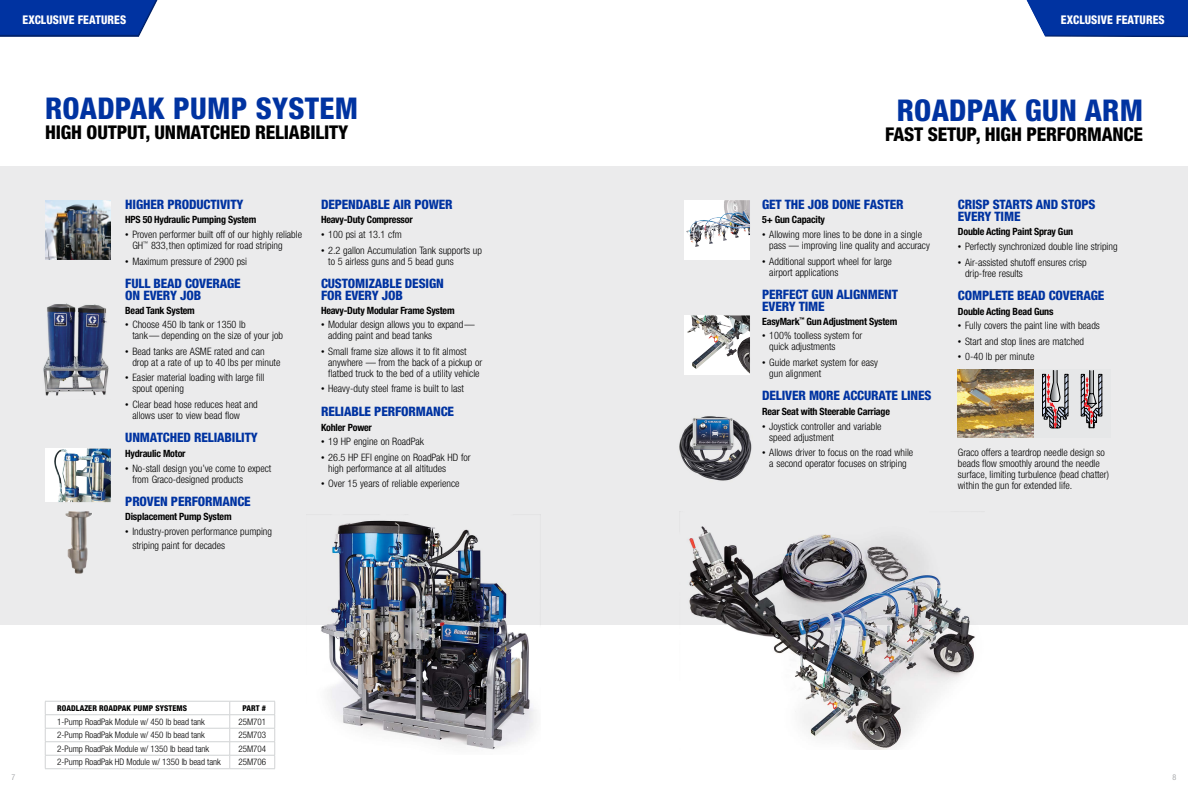
<style>
.page{position:relative;width:1188px;height:792px;background:#fff}
.page>*{position:absolute;margin:0;border:0;box-sizing:border-box;transform-origin:0 0}
.t1{font:800 condensed 30px "Helvetica Neue LTW1 G";letter-spacing:.01em;color:#0033a1}
.t2{font:800 condensed 19px "Helvetica Neue LTW1 G";letter-spacing:-.01em;color:#000}
.t3{font:800 condensed 13px/12px "Helvetica Neue LTW1 G";letter-spacing:-.01em;color:#0033a1}
.t4{font:800 condensed 12px "Helvetica Neue LTW1 G";letter-spacing:.01em;color:#fff;scale:.96 1}
.Text{font:300 condensed 10.2px/11px "Helvetica Neue LTW1 G";color:#000}
.t5{font:700 condensed 10px "Helvetica Neue LTW1 G";letter-spacing:-.02em;color:#000}
.t6{font:300 condensed 9px "Helvetica Neue LTW1 G";color:#000}
.t7{font:800 condensed 8px "Helvetica Neue LTW1 G";letter-spacing:.01em;color:#000}
.t8{font:300 condensed 8px "Helvetica Neue LTW1 G";color:#939598}
.s1{font-family:"Helvetica Neue LT Std";font-size:7px}
</style>
<div class="page">
<div style="left:0;top:166px;width:1188px;height:459px;background:#ebebec"></div>
<div style="left:0;top:0;width:170px;height:37px;background:#000;opacity:.5"></div>
<img style="left:321px;top:520px;width:215px;height:230px">
<img style="left:322px;top:522px;width:198px;height:162px">
<hr style="left:45px;top:701px;width:185px;height:1px;background:#d1d3d4">
<hr style="left:230px;top:701px;width:45px;height:1px;background:#d1d3d4">
<hr style="left:45px;top:714px;width:185px;height:1px;background:#d1d3d4">
<hr style="left:230px;top:714px;width:45px;height:1px;background:#d1d3d4">
<hr style="left:45px;top:728px;width:185px;height:1px;background:#d1d3d4">
<hr style="left:230px;top:728px;width:45px;height:1px;background:#d1d3d4">
<hr style="left:45px;top:741px;width:185px;height:1px;background:#d1d3d4">
<hr style="left:230px;top:741px;width:45px;height:1px;background:#d1d3d4">
<hr style="left:45px;top:755px;width:185px;height:1px;background:#d1d3d4">
<svg style="left:45px;top:702px;width:1px;height:66px"></svg>
<hr style="left:230px;top:755px;width:45px;height:1px;background:#d1d3d4">
<svg style="left:230px;top:702px;width:1px;height:66px"></svg>
<svg style="left:274px;top:702px;width:1px;height:66px"></svg>
<hr style="left:45px;top:768px;width:185px;height:1px;background:#d1d3d4">
<hr style="left:230px;top:768px;width:45px;height:1px;background:#d1d3d4">
<div style="left:45px;top:449px;width:66px;height:53px;background:#fff"></div>
<img style="left:54px;top:449px;width:57px;height:53px">
<img style="left:45px;top:200px;width:66px;height:60px">
<img style="left:65px;top:511px;width:27px;height:63px">
<img style="left:701px;top:526px;width:274px;height:223px">
<img style="left:958px;top:369px;width:76px;height:69px">
<div style="left:1034px;top:369px;width:76px;height:69px;background:#e6e7e8"></div>
<svg style="left:1081px;top:370px;width:21px;height:58px"></svg>
<svg style="left:1042px;top:370px;width:26px;height:58px"></svg>
<svg style="left:684px;top:200px;width:66px;height:59px;background:#dcdee1"></svg>
<img style="left:687px;top:200px;width:38px;height:43px">
<svg style="left:684px;top:315px;width:66px;height:60px;background:#c6c5c6"></svg>
<img style="left:687px;top:315px;width:46px;height:21px">
<div style="left:1014px;top:0;width:174px;height:38px;background:#000;opacity:.5"></div>
<img style="left:44px;top:304px;width:64px;height:91px">
<img style="left:680px;top:416px;width:71px;height:64px">
<img style="left:689px;top:528px;width:112px;height:138px">
<p class="t4" style="left:22px;top:12px;width:110px">EXCLUSIVE FEATURES</p>
<p class="t1" style="left:45px;top:90px;width:315px">ROADPAK PUMP SYSTEM</p>
<p class="t2" style="left:45px;top:121px;width:305px">HIGH OUTPUT, UNMATCHED RELIABILITY</p>
<p class="t3" style="left:125px;top:199px;width:120px">HIGHER PRODUCTIVITY</p>
<p class="t5" style="left:125px;top:214px;width:133px">HPS 50 Hydraulic Pumping System</p>
<p class="Text" style="left:132px;top:229px;width:171px;text-indent:-7px"><span class="s1">•</span> Proven performer built off of our highly reliable<br>GH<sup>™</sup> 833, then optimized for road striping</p>
<p class="Text" style="left:125px;top:256px;width:123px"><span class="s1">•</span> Maximum pressure of 2900 psi</p>
<p class="t3" style="left:125px;top:277px;width:117px">FULL BEAD COVERAGE<br>ON EVERY JOB</p>
<p class="t5" style="left:125px;top:304px;width:71px">Bead Tank System</p>
<p class="Text" style="left:132px;top:319px;width:152px;text-indent:-7px"><span class="s1">•</span> Choose 450 lb tank or 1350 lb<br>tank — depending on the size of your job</p>
<p class="Text" style="left:132px;top:346px;width:149px;text-indent:-7px"><span class="s1">•</span> Bead tanks are ASME rated and can drop at a rate of up to 40 lbs per minute</p>
<p class="Text" style="left:132px;top:372px;width:133px;text-indent:-7px"><span class="s1">•</span> Easier material loading with large fill spout opening</p>
<p class="Text" style="left:132px;top:399px;width:127px;text-indent:-7px"><span class="s1">•</span> Clear bead hose reduces heat and allows user to view bead flow</p>
<p class="t3" style="left:125px;top:431px;width:134px">UNMATCHED RELIABILITY</p>
<p class="t5" style="left:125px;top:448px;width:62px">Hydraulic Motor</p>
<p class="Text" style="left:132px;top:463px;width:140px;text-indent:-7px"><span class="s1">•</span> No-stall design you’ve come to expect from Graco-designed products</p>
<p class="t3" style="left:125px;top:495px;width:127px">PROVEN PERFORMANCE</p>
<p class="t5" style="left:125px;top:511px;width:108px">Displacement Pump System</p>
<p class="Text" style="left:132px;top:524px;width:141px;line-height:14.4px;text-indent:-7px"><span class="s1">•</span> Industry-proven performance pumping striping paint for decades</p>
<p class="t3" style="left:321px;top:199px;width:133px">DEPENDABLE AIR POWER</p>
<p class="t5" style="left:321px;top:214px;width:93px">Heavy-Duty Compressor</p>
<p class="Text" style="left:321px;top:229px;width:82px"><span class="s1">•</span> 100 psi at 13.1 cfm</p>
<p class="Text" style="left:328px;top:245px;width:155px;text-indent:-7px"><span class="s1">•</span> 2.2 gallon Accumulation Tank supports up to 5 airless guns and 5 bead guns</p>
<p class="t3" style="left:321px;top:277px;width:124px">CUSTOMIZABLE DESIGN<br>FOR EVERY JOB</p>
<p class="t5" style="left:321px;top:304px;width:135px">Heavy-Duty Modular Frame System</p>
<p class="Text" style="left:328px;top:319px;width:148px;text-indent:-7px"><span class="s1">•</span> Modular design allows you to expand — adding paint and bead tanks</p>
<p class="Text" style="left:328px;top:346px;width:156px;text-indent:-7px"><span class="s1">•</span> Small frame size allows it to fit almost anywhere — from the back of a pickup or flatbed truck to the bed of a utility vehicle</p>
<p class="Text" style="left:321px;top:383px;width:144px"><span class="s1">•</span> Heavy-duty steel frame is built to last</p>
<p class="t3" style="left:321px;top:405px;width:135px">RELIABLE PERFORMANCE</p>
<p class="t5" style="left:321px;top:421px;width:52px">Kohler Power</p>
<p class="Text" style="left:321px;top:436px;width:104px"><span class="s1">•</span> 19 HP engine on RoadPak</p>
<p class="Text" style="left:328px;top:452px;width:144px;text-indent:-7px"><span class="s1">•</span> 26.5 HP EFI engine on RoadPak HD for high performance at all altitudes</p>
<p class="Text" style="left:321px;top:478px;width:140px"><span class="s1">•</span> Over 15 years of reliable experience</p>
<p class="t7" style="left:57px;top:703px;width:131px">ROADLAZER ROADPAK PUMP SYSTEMS</p>
<p class="t7" style="left:242px;top:703px;width:25px">PART #</p>
<p class="t6" style="left:57px;top:716px;width:149px">1-Pump RoadPak Module w/ 450 lb bead tank</p>
<p class="t6" style="left:238px;top:716px;width:29px">25M701</p>
<p class="t6" style="left:57px;top:730px;width:149px">2-Pump RoadPak Module w/ 450 lb bead tank</p>
<p class="t6" style="left:238px;top:730px;width:29px">25M703</p>
<p class="t6" style="left:57px;top:743px;width:154px">2-Pump RoadPak Module w/ 1350 lb bead tank</p>
<p class="t6" style="left:238px;top:743px;width:29px">25M704</p>
<p class="t6" style="left:57px;top:757px;width:165px">2-Pump RoadPak HD Module w/ 1350 lb bead tank</p>
<p class="t6" style="left:238px;top:757px;width:29px">25M706</p>
<p class="t4" style="left:1061px;top:12px;width:110px">EXCLUSIVE FEATURES</p>
<p class="t1" style="left:897px;top:92px;width:248px">ROADPAK GUN ARM</p>
<p class="t2" style="left:885px;top:123px;width:259px">FAST SETUP, HIGH PERFORMANCE</p>
<p class="t3" style="left:762px;top:199px;width:143px">GET THE JOB DONE FASTER</p>
<p class="t5" style="left:762px;top:214px;width:64px">5+ Gun Capacity</p>
<p class="Text" style="left:769px;top:229px;width:162px;text-indent:-7px"><span class="s1">•</span> Allowing more lines to be done in a single pass — improving line quality and accuracy</p>
<p class="Text" style="left:769px;top:256px;width:124px;text-indent:-7px"><span class="s1">•</span> Additional support wheel for large airport applications</p>
<p class="t3" style="left:762px;top:288px;width:137px">PERFECT GUN ALIGNMENT</p>
<p class="t3" style="left:762px;top:300px;width:64px">EVERY TIME</p>
<p class="t5" style="left:762px;top:315px;width:137px">EasyMark<sup>™</sup> Gun Adjustment System</p>
<p class="Text" style="left:769px;top:330px;width:94px;text-indent:-7px"><span class="s1">•</span> 100% toolless system for quick adjustments</p>
<p class="Text" style="left:769px;top:357px;width:110px;text-indent:-7px"><span class="s1">•</span> Guide market system for easy gun alignment</p>
<p class="t3" style="left:762px;top:389px;width:171px">DELIVER MORE ACCURATE LINES</p>
<p class="t5" style="left:762px;top:406px;width:129px">Rear Seat with Steerable Carriage</p>
<p class="Text" style="left:769px;top:421px;width:114px;text-indent:-7px"><span class="s1">•</span> Joystick controller and variable speed adjustment</p>
<p class="Text" style="left:762px;top:447px;width:153px;text-align:center"><span class="s1">•</span> Allows driver to focus on the road while a second operator focuses on striping</p>
<p class="t3" style="left:958px;top:199px;width:139px">CRISP STARTS AND STOPS</p>
<p class="t3" style="left:958px;top:211px;width:64px">EVERY TIME</p>
<p class="t5" style="left:958px;top:226px;width:117px">Double Acting Paint Spray Gun</p>
<p class="Text" style="left:958px;top:241px;width:161px"><span class="s1">•</span> Perfectly synchronized double line striping</p>
<p class="Text" style="left:965px;top:257px;width:123px;text-indent:-7px"><span class="s1">•</span> Air-assisted shutoff ensures crisp drip-free results</p>
<p class="t3" style="left:958px;top:289px;width:148px">COMPLETE BEAD COVERAGE</p>
<p class="t5" style="left:958px;top:305px;width:97px">Double Acting Bead Guns</p>
<p class="Text" style="left:958px;top:320px;width:143px"><span class="s1">•</span> Fully covers the paint line with beads</p>
<p class="Text" style="left:958px;top:336px;width:128px"><span class="s1">•</span> Start and stop lines are matched</p>
<p class="Text" style="left:958px;top:351px;width:78px"><span class="s1">•</span> 0-40 lb per minute</p>
<p class="Text" style="left:958px;top:447px;width:153px">Graco offers a teardrop needle design so beads flow smoothly around the needle surface, limiting turbulence (bead chatter) within the gun for extended life.</p>
<p class="t8" style="left:12px;top:772px;width:5px">7</p>
<p class="t8" style="left:1173px;top:772px;width:5px">8</p>
</div>
